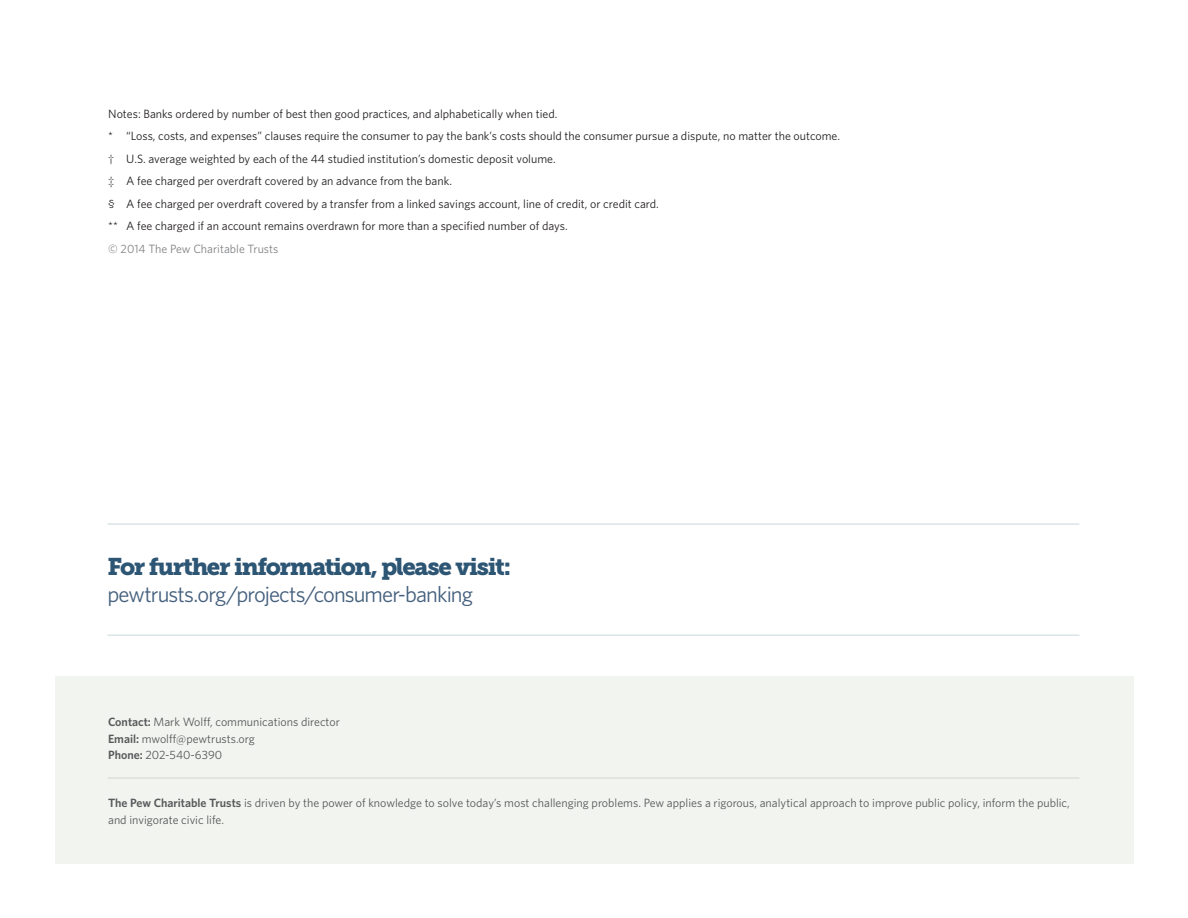
<style>
.page{position:relative;width:1188px;height:918px;background:#fff}
.page>*{position:absolute;margin:0;border:0;box-sizing:border-box;transform-origin:0 0}
.t1{font:24px "Museo Slab 900";letter-spacing:-.055em;color:#2d5574}
.t2{font:22.5px "Whitney";letter-spacing:-.04em;color:#44607d}
.t3{font:12px/22.5px "Whitney";color:#231f20}
.t4{font:12px/16.5px "Whitney";color:#57585a}
.t5{font:12px "Whitney";color:#808285}
.s1{font-weight:600}
</style>
<div class="page">
<div style="left:56px;top:676px;width:1078px;height:188px;background:#f1f4ef"></div>
<hr style="left:108px;top:778px;width:971px;height:1px;background:#231f20">
<hr style="left:107px;top:523px;width:972px;height:2px;background:#004658">
<hr style="left:107px;top:634px;width:972px;height:2px;background:#004658">
<p class="t3" style="left:108px;top:102px;width:733px">Notes: Banks ordered by number of best then good practices, and alphabetically when tied.<br>* “Loss, costs, and expenses” clauses require the consumer to pay the bank’s costs should the consumer pursue a dispute, no matter the outcome. † U.S. average weighted by each of the 44 studied institution’s domestic deposit volume.<br>‡ A fee charged per overdraft covered by an advance from the bank.<br>§ A fee charged per overdraft covered by a transfer from a linked savings account, line of credit, or credit card.<br>** A fee charged if an account remains overdrawn for more than a specified number of days.</p>
<p class="t5" style="left:108px;top:240px;width:172px">© 2014 The Pew Charitable Trusts</p>
<h1 class="t1" style="left:107px;top:553px;width:405px">For further information, please visit:</h1>
<h2 class="t2" style="left:107px;top:579px;width:367px">pewtrusts.org/projects/consumer-banking</h2>
<p class="t4" style="left:108px;top:714px;width:233px"><span class="s1">Contact:</span> Mark Wolff, communications director<br><span class="s1">Email:</span> mwolff@pewtrusts.org<br><span class="s1">Phone:</span> 202-540-6390</p>
<p class="t4" style="left:108px;top:795px;width:963px"><span class="s1">The Pew Charitable Trusts</span> is driven by the power of knowledge to solve today’s most challenging problems. Pew applies a rigorous, analytical approach to improve public policy, inform the public, and invigorate civic life.</p>
</div>
